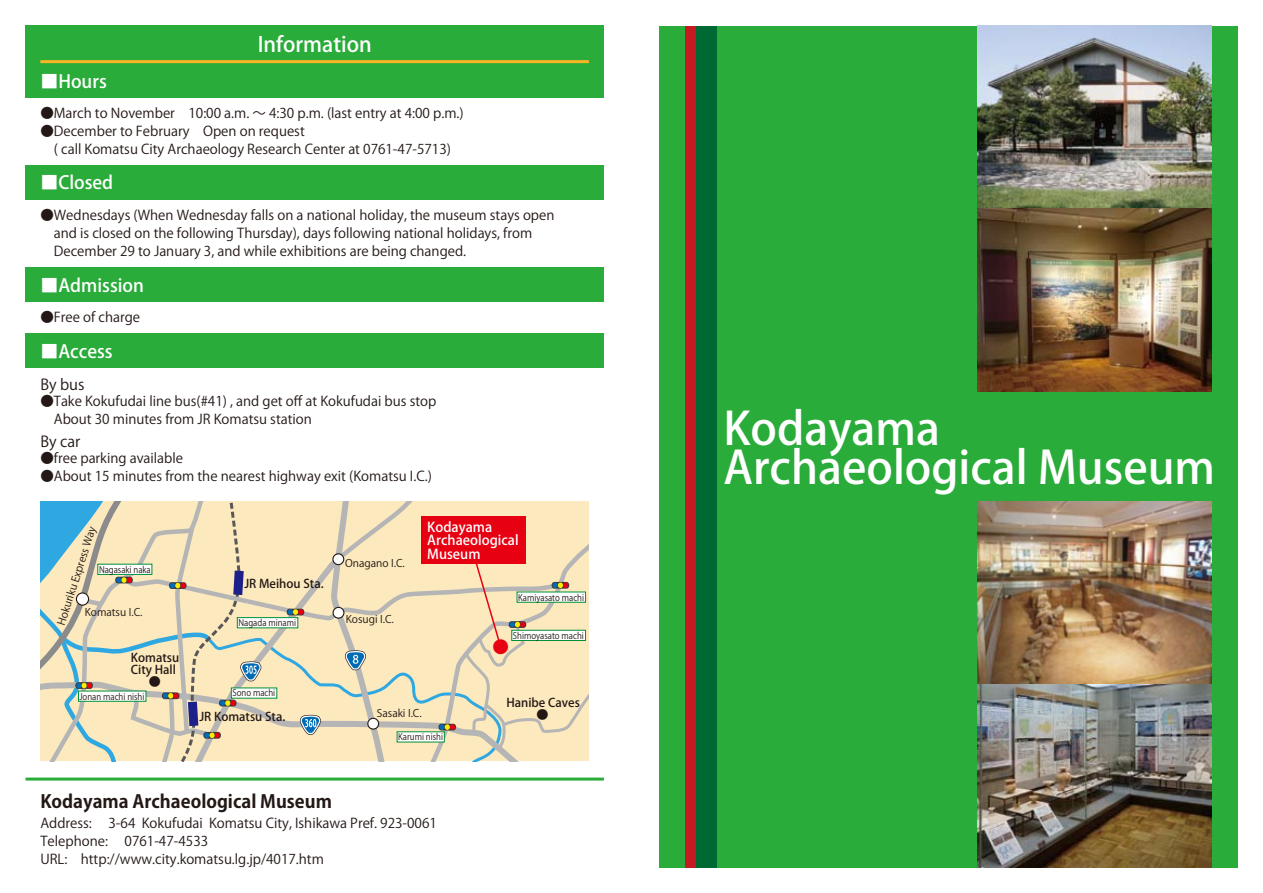
<style>
.page{position:relative;width:1263px;height:893px;background:#fff}
.page>*{position:absolute;margin:0;border:0;box-sizing:border-box;transform-origin:0 0}
.t1{font:500 45px/39.6px "Koz Go Pro";color:#fff}
.t2{font:500 21px "Koz Go Pro";color:#fff}
.t3{font:500 18px "Koz Go Pro";color:#fff}
.t4{font:700 18px "Koz Go Pro";color:#231815}
.t5{font:16.5px "Koz Go Pro";color:#e60012}
.t6{font:15px "Koz Go Pro";color:#231815}
.t7{font:13.5px/18px "Koz Go Pro";color:#231815}
.t8{font:500 13.5px/13.5px "Koz Go Pro";color:#fff}
.t9{font:13.5px "Koz Go Pro";color:#fff}
.t10{font:500 12px/12px "Koz Go Pr 6 N";color:#231815}
.t11{font:12px "Koz Go Pro";color:#fff}
.t12{font:12px "Koz Go Pro";color:#231815}
.t13{font:10.5px "Koz Go Pro";color:#231815}
.t14{font:10.5px "Koz Go Pr 6 N";color:#231815}
.t15{font:9px "Koz Go Pr 6 N";color:#231815;scale:.9 1}
</style>
<div class="page">
<div style="left:659px;top:26px;width:578px;height:841px;background:#2aac3a"></div>
<div style="left:26px;top:166px;width:578px;height:34px;background:#2aac3a"></div>
<div style="left:26px;top:26px;width:578px;height:72px;background:#2aac3a"></div>
<div style="left:26px;top:268px;width:578px;height:34px;background:#2aac3a"></div>
<div style="left:26px;top:334px;width:578px;height:34px;background:#2aac3a"></div>
<hr style="left:40px;top:60px;width:549px;height:3px;background:#f8b625">
<div style="left:695px;top:26px;width:21px;height:841px;background:#006933"></div>
<div style="left:685px;top:26px;width:10px;height:841px;background:#c61a22"></div>
<img style="left:978px;top:26px;width:234px;height:365px">
<img style="left:978px;top:502px;width:234px;height:365px">
<hr style="left:26px;top:778px;width:578px;height:3px;background:#2aac3a">
<svg style="left:40px;top:502px;width:549px;height:259px;background:#e8d5b5"></svg>
<div style="left:397px;top:731px;width:48px;height:11px;background:#fff"></div>
<div style="left:231px;top:688px;width:46px;height:11px;background:#fff"></div>
<div style="left:237px;top:617px;width:61px;height:11px;background:#fff;border:1px solid #00903a"></div>
<div style="left:78px;top:691px;width:68px;height:11px;background:#fff;border:1px solid #00903a"></div>
<div style="left:517px;top:592px;width:69px;height:11px;background:#fff"></div>
<div style="left:511px;top:630px;width:75px;height:11px;background:#fff;border:1px solid #00903a"></div>
<div style="left:97px;top:564px;width:55px;height:11px;background:#fff;border:1px solid #00903a"></div>
<h3 class="t3" style="left:40px;top:69px;width:68px">■Hours</h3>
<h2 class="t2" style="left:258px;top:31px;width:115px">Information</h2>
<p class="t7" style="left:40px;top:105px;width:425px">●March to November　10:00 a.m. ～ 4:30 p.m. (last entry at 4:00 p.m.)</p>
<p class="t7" style="left:40px;top:123px;width:412px">●December to February　Open on request<br>　( call Komatsu City Archaeology Research Center at 0761-47-5713)</p>
<h3 class="t3" style="left:40px;top:171px;width:74px">■Closed</h3>
<p class="t7" style="left:40px;top:207px;width:516px">●Wednesdays (When Wednesday falls on a national holiday, the museum stays open　and is closed on the following Thursday), days following national holidays, from　December 29 to January 3, and while exhibitions are being changed.</p>
<h3 class="t3" style="left:40px;top:274px;width:105px">■Admission</h3>
<p class="t7" style="left:40px;top:309px;width:101px">●Free of charge</p>
<h3 class="t3" style="left:40px;top:339px;width:74px">■Access</h3>
<p class="t6" style="left:40px;top:374px;width:46px">By bus</p>
<p class="t7" style="left:40px;top:393px;width:397px">●Take Kokufudai line bus(#41) , and get off at Kokufudai bus stop　About 30 minutes from JR Komatsu station</p>
<p class="t6" style="left:40px;top:431px;width:41px">By car</p>
<p class="t7" style="left:40px;top:450px;width:144px">●free parking available</p>
<p class="t7" style="left:40px;top:468px;width:393px">●About 15 minutes from the nearest highway exit (Komatsu I.C.)</p>
<p class="t14" style="left:55px;top:623px;width:105px;rotate:-72deg">Hokuriku Express Way</p>
<p class="t15" style="left:99px;top:564px;width:59px">Nagasaki naka</p>
<p class="t9" style="left:76px;top:590px;width:15px">●</p>
<p class="t13" style="left:85px;top:605px;width:59px">Komatsu I.C.</p>
<p class="t10" style="left:131px;top:652px;width:50px">Komatsu<br>City Hall</p>
<p class="t12" style="left:149px;top:674px;width:13px">●</p>
<p class="t15" style="left:79px;top:691px;width:74px">Jonan machi nishi</p>
<p class="t10" style="left:244px;top:578px;width:81px">JR Meihou Sta.</p>
<p class="t15" style="left:238px;top:618px;width:66px">Nagada minami</p>
<p class="t11" style="left:332px;top:552px;width:13px">●</p>
<p class="t13" style="left:345px;top:557px;width:61px">Onagano I.C.</p>
<p class="t11" style="left:332px;top:605px;width:13px">●</p>
<p class="t13" style="left:346px;top:612px;width:50px">Kosugi I.C.</p>
<p class="t8" style="left:427px;top:520px;width:93px">Kodayama<br>Archaeological<br>Museum</p>
<p class="t15" style="left:518px;top:592px;width:75px">Kamiyasato machi</p>
<p class="t15" style="left:513px;top:630px;width:80px">Shimoyasato machi</p>
<p class="t5" style="left:492px;top:637px;width:18px">●</p>
<p class="t15" style="left:232px;top:688px;width:49px">Sono machi</p>
<p class="t10" style="left:199px;top:711px;width:87px">JR Komatsu Sta.</p>
<p class="t13" style="left:377px;top:707px;width:46px">Sasaki I.C.</p>
<p class="t15" style="left:398px;top:732px;width:51px">Karumi nishi</p>
<p class="t11" style="left:367px;top:716px;width:13px">●</p>
<p class="t10" style="left:506px;top:697px;width:75px">Hanibe Caves</p>
<p class="t12" style="left:536px;top:707px;width:13px">●</p>
<h3 class="t4" style="left:40px;top:789px;width:293px">Kodayama Archaeological Museum</h3>
<p class="t7" style="left:40px;top:814px;width:398px">Address: 　3-64 Kokufudai Komatsu City, Ishikawa Pref. 923-0061<br>Telephone: 　0761-47-4533<br>URL:　http://www.city.komatsu.lg.jp/4017.htm</p>
<h1 class="t1" style="left:723px;top:411px;width:493px">Kodayama<br>Archaeological Museum</h1>
</div>
